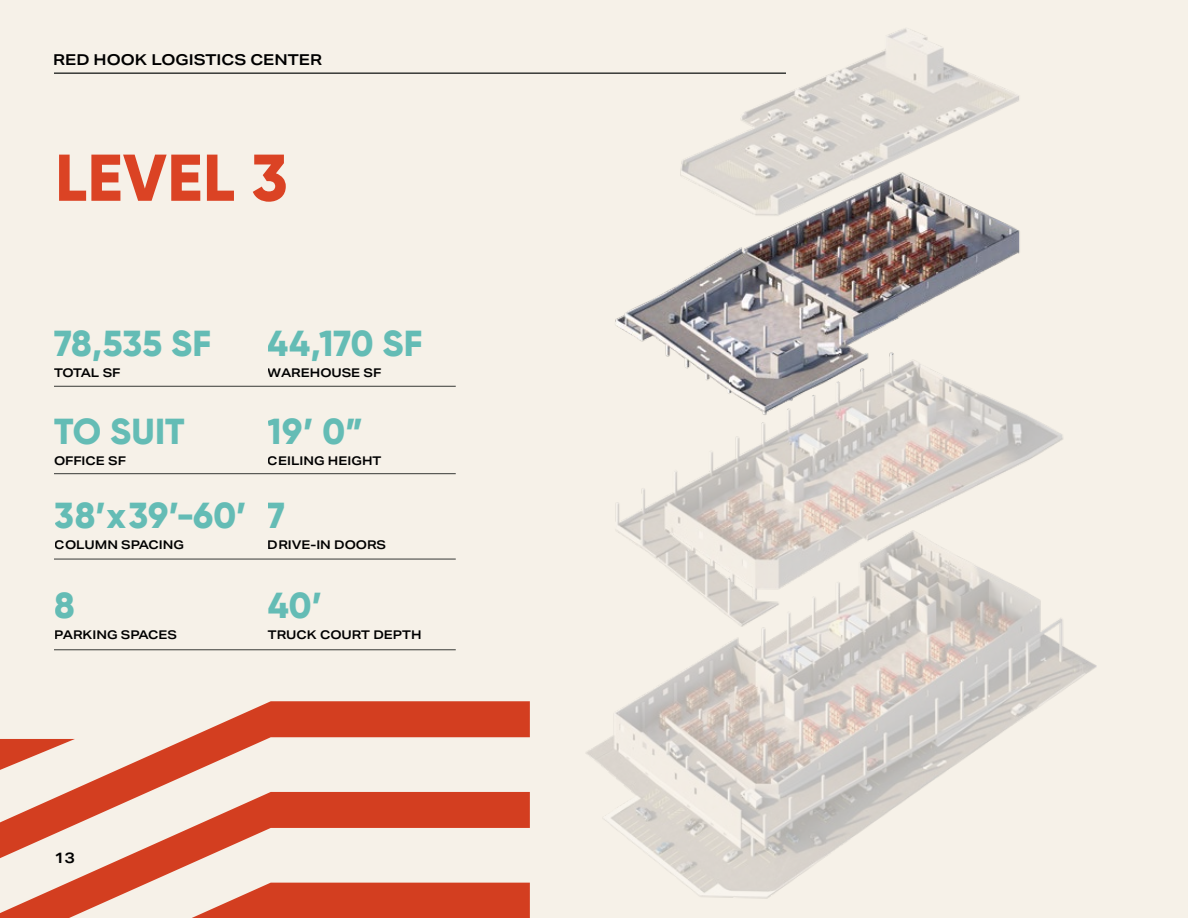
<style>
.page{position:relative;width:1188px;height:918px;background:#f6f1e8}
.page>*{position:absolute;margin:0;border:0;box-sizing:border-box;transform-origin:0 0}
.t1{font:800 66px "Gilroy";letter-spacing:.01em;color:#db4324}
.t2{font:800 36px "Gilroy";color:#68c7c7}
.t3{font:600 15px "Aktiv Grotesk Ex";color:#000}
.t4{font:600 12px "Aktiv Grotesk Ex";color:#000}
</style>
<div class="page">
<hr style="left:54px;top:386px;width:402px;height:1px;background:#373936">
<hr style="left:54px;top:559px;width:402px;height:1px;background:#373936">
<hr style="left:54px;top:649px;width:402px;height:1px;background:#373936">
<hr style="left:54px;top:473px;width:402px;height:1px;background:#373936">
<img style="left:586px;top:28px;width:511px;height:871px">
<img style="left:586px;top:63px;width:511px;height:484px">
<hr style="left:54px;top:72px;width:732px;height:2px;background:#373936">
<svg style="left:68px;top:701px;width:462px;height:91px"></svg>
<svg style="left:0;top:792px;width:530px;height:91px"></svg>
<svg style="left:0;top:883px;width:530px;height:35px"></svg>
<svg style="left:0;top:739px;width:75px;height:35px"></svg>
<p class="t3" style="left:53px;top:51px;width:270px">RED HOOK LOGISTICS CENTER</p>
<h1 class="t1" style="left:55px;top:136px;width:234px">LEVEL 3</h1>
<h2 class="t2" style="left:54px;top:321px;width:159px">78,535 SF</h2>
<p class="t4" style="left:54px;top:366px;width:68px">TOTAL SF</p>
<h2 class="t2" style="left:54px;top:409px;width:132px">TO SUIT</h2>
<p class="t4" style="left:54px;top:454px;width:73px">OFFICE SF</p>
<h2 class="t2" style="left:55px;top:493px;width:193px">38’ x 39’-60’</h2>
<p class="t4" style="left:55px;top:538px;width:131px">COLUMN SPACING</p>
<h2 class="t2" style="left:55px;top:583px;width:22px">8</h2>
<p class="t4" style="left:55px;top:628px;width:124px">PARKING SPACES</p>
<h2 class="t2" style="left:268px;top:321px;width:156px">44,170 SF</h2>
<p class="t4" style="left:268px;top:366px;width:115px">WAREHOUSE SF</p>
<h2 class="t2" style="left:268px;top:409px;width:97px">19’ 0”</h2>
<p class="t4" style="left:268px;top:454px;width:115px">CEILING HEIGHT</p>
<h2 class="t2" style="left:268px;top:493px;width:19px">7</h2>
<p class="t4" style="left:268px;top:538px;width:120px">DRIVE-IN DOORS</p>
<h2 class="t2" style="left:268px;top:583px;width:56px">40’</h2>
<p class="t4" style="left:268px;top:628px;width:155px">TRUCK COURT DEPTH</p>
<p class="t3" style="left:54px;top:849px;width:33px">013</p>
<p class="t3" style="left:54px;top:849px;width:22px">13</p>
</div>
